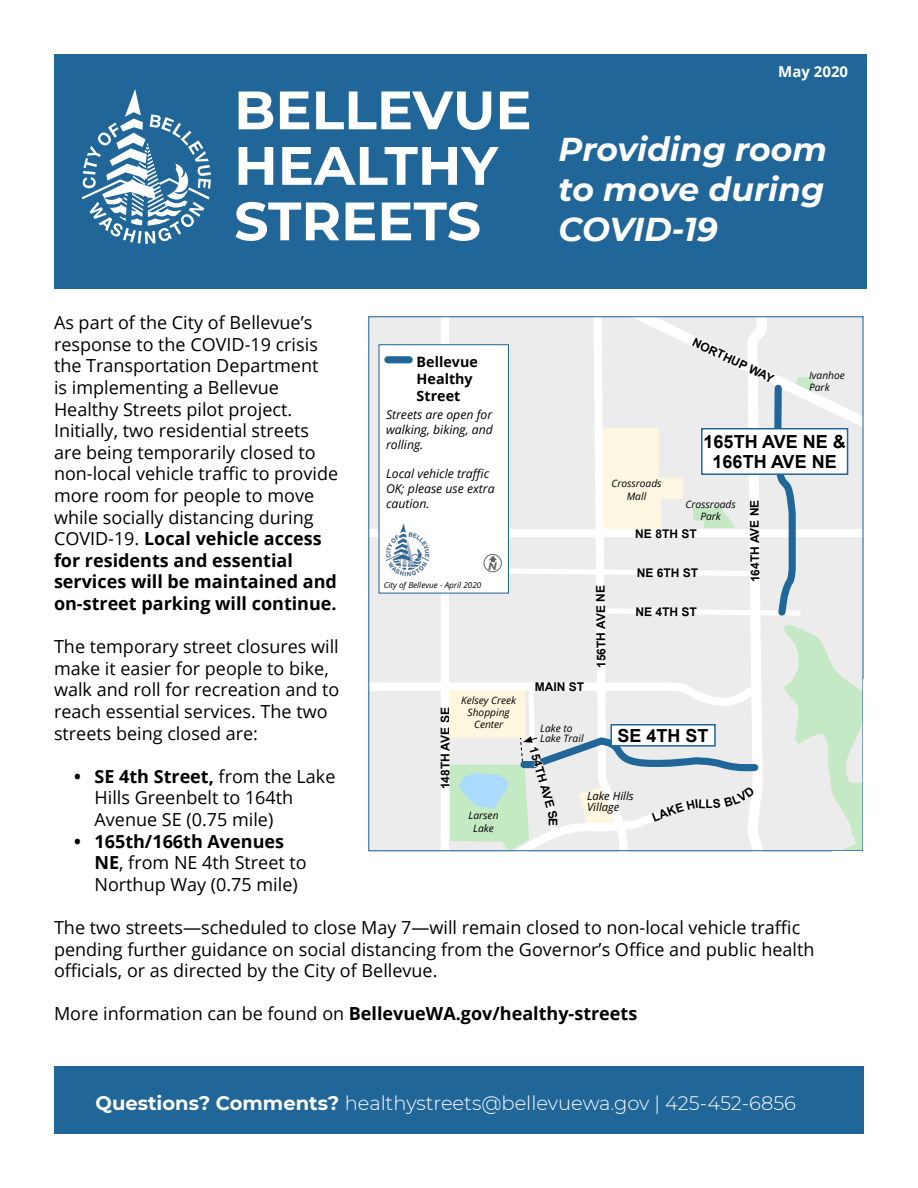
<style>
.page{position:relative;width:918px;height:1188px;background:#fff}
.page>*{position:absolute;margin:0;border:0;box-sizing:border-box;transform-origin:0 0}
.t1{font:700 54px/55.5px "Montserrat";color:#fff}
.t2{font:italic 700 33px/39.6px "Montserrat";color:#fff;text-align:justify}
.t3{font:300 19.5px "Montserrat";color:#fff}
.t4{font:18px/21.6px "Open Sans";color:#000}
.t5{font:700 18px "Open Sans";color:#000}
.t6{font:700 18px/19.4px "Arial";color:#000;text-align:center}
.t7{font:700 15px "Open Sans";color:#fff}
.t8{font:700 14.25px/17.1px "Open Sans";color:#000}
.t9{font:italic 12.3px/14.7px "Open Sans";color:#000;text-align:justify}
.t10{font:700 12px "Arial";color:#000}
.t11{font:italic 11.25px/11.2px "Open Sans";color:#000}
.t12{font:italic 700 10.8px "Montserrat";color:#636466}
.t13{font:italic 10.2px/12.3px "Open Sans";color:#000;text-align:center}
.t14{font:italic 8.1px "Open Sans";color:#000}
.s1{font-weight:700}
.s2{font-weight:400}
</style>
<div class="page">
<div style="left:54px;top:54px;width:812px;height:234px;background:#206699"></div>
<div style="left:54px;top:1066px;width:810px;height:68px;background:#206699"></div>
<svg style="left:82px;top:89px;width:129px;height:155px"></svg>
<svg style="left:360px;top:54px;width:507px;height:798px"></svg>
<h1 class="t1" style="left:234px;top:80px;width:299px">BELLEVUE<br>HEALTHY<br>STREETS</h1>
<p class="t7" style="left:778px;top:61px;width:71px">May 2020</p>
<h2 class="t2" style="left:559px;top:128px;width:270px">Providing room to move during COVID-19</h2>
<p class="t4" style="left:54px;top:311px;width:286px">As part of the City of Bellevue’s response to the COVID-19 crisis the Transportation Department<br>is implementing a Bellevue<br>Healthy Streets pilot project.<br>Initially, two residential streets are being temporarily closed to non-local vehicle traffic to provide more room for people to move while socially distancing during<br>COVID-19. <span class="s1">Local vehicle access for residents and essential services will be maintained and on-street parking will continue.</span></p>
<p class="t4" style="left:54px;top:635px;width:287px">The temporary street closures will make it easier for people to bike, walk and roll for recreation and to reach essential services. The two streets being closed are:</p>
<p class="t4" style="left:94px;top:765px;width:242px;text-indent:-20px"><span class="s1">• SE 4th Street,</span> from the Lake<br>Hills Greenbelt to 164th<br>Avenue SE (0.75 mile)</p>
<p class="t4" style="left:94px;top:830px;width:214px;text-indent:-20px"><span class="s1">• 165th/166th Avenues<br>NE</span>, from NE 4th Street to<br>Northup Way (0.75 mile)</p>
<p class="t4" style="left:54px;top:916px;width:762px">The two streets—scheduled to close May 7—will remain closed to non-local vehicle traffic pending further guidance on social distancing from the Governor’s Office and public health officials, or as directed by the City of Bellevue.</p>
<p class="t5" style="left:54px;top:1001px;width:585px"><span class="s2">More information can be found on</span> BellevueWA.gov/healthy-streets</p>
<p class="t10" style="left:697px;top:334px;width:90px;rotate:25deg">NORTHUP WAY</p>
<p class="t8" style="left:417px;top:352px;width:63px">Bellevue<br>Healthy<br>Street</p>
<p class="t13" style="left:809px;top:369px;width:37px;text-align:left">Ivanhoe<br>Park</p>
<p class="t9" style="left:386px;top:407px;width:108px">Streets are open for walking, biking, and rolling.</p>
<p class="t9" style="left:386px;top:466px;width:110px;text-align:left">Local vehicle traffic<br>OK; please use extra caution.</p>
<p class="t13" style="left:611px;top:476px;width:52px;line-height:13.2px">Crossroads<br>Mall</p>
<p class="t6" style="left:704px;top:433px;width:144px">165TH AVE NE &amp;<br>166TH AVE NE</p>
<p class="t13" style="left:685px;top:498px;width:52px">Crossroads<br>Park</p>
<p class="t10" style="left:747px;top:583px;width:84px;rotate:-91deg">164TH AVE NE</p>
<p class="t10" style="left:635px;top:525px;width:63px">NE 8TH ST</p>
<p class="t12" style="left:488px;top:558px;width:10px">N</p>
<p class="t10" style="left:637px;top:564px;width:63px;rotate:1deg">NE 6TH ST</p>
<p class="t10" style="left:636px;top:603px;width:63px;rotate:1deg">NE 4TH ST</p>
<p class="t14" style="left:384px;top:579px;width:99px">City of Bellevue - April 2020</p>
<p class="t10" style="left:593px;top:668px;width:84px;rotate:-91deg">156TH AVE NE</p>
<p class="t10" style="left:535px;top:679px;width:51px">MAIN ST</p>
<p class="t13" style="left:461px;top:693px;width:57px">Kelsey Creek<br>Shopping<br>Center</p>
<p class="t10" style="left:437px;top:789px;width:84px;rotate:-90deg">148TH AVE SE</p>
<p class="t13" style="left:540px;top:723px;width:45px;line-height:10.2px;text-align:left">Lake to<br>Lake Trail</p>
<p class="t6" style="left:618px;top:726px;width:93px">SE 4TH ST</p>
<p class="t10" style="left:542px;top:745px;width:76px;rotate:74deg">154TH AVE S</p>
<p class="t11" style="left:587px;top:790px;width:48px">Lake Hills<br>Village</p>
<p class="t10" style="left:706px;top:796px;width:9px">L</p>
<p class="t13" style="left:469px;top:809px;width:31px">Larsen</p>
<p class="t10" style="left:562px;top:818px;width:10px;rotate:90deg">E</p>
<p class="t13" style="left:473px;top:822px;width:22px">Lake</p>
<p class="t3" style="left:96px;top:1090px;width:702px"><span class="s1">Questions? Comments?</span> healthystreets@bellevuewa.gov | 425-452-6856</p>
</div>
